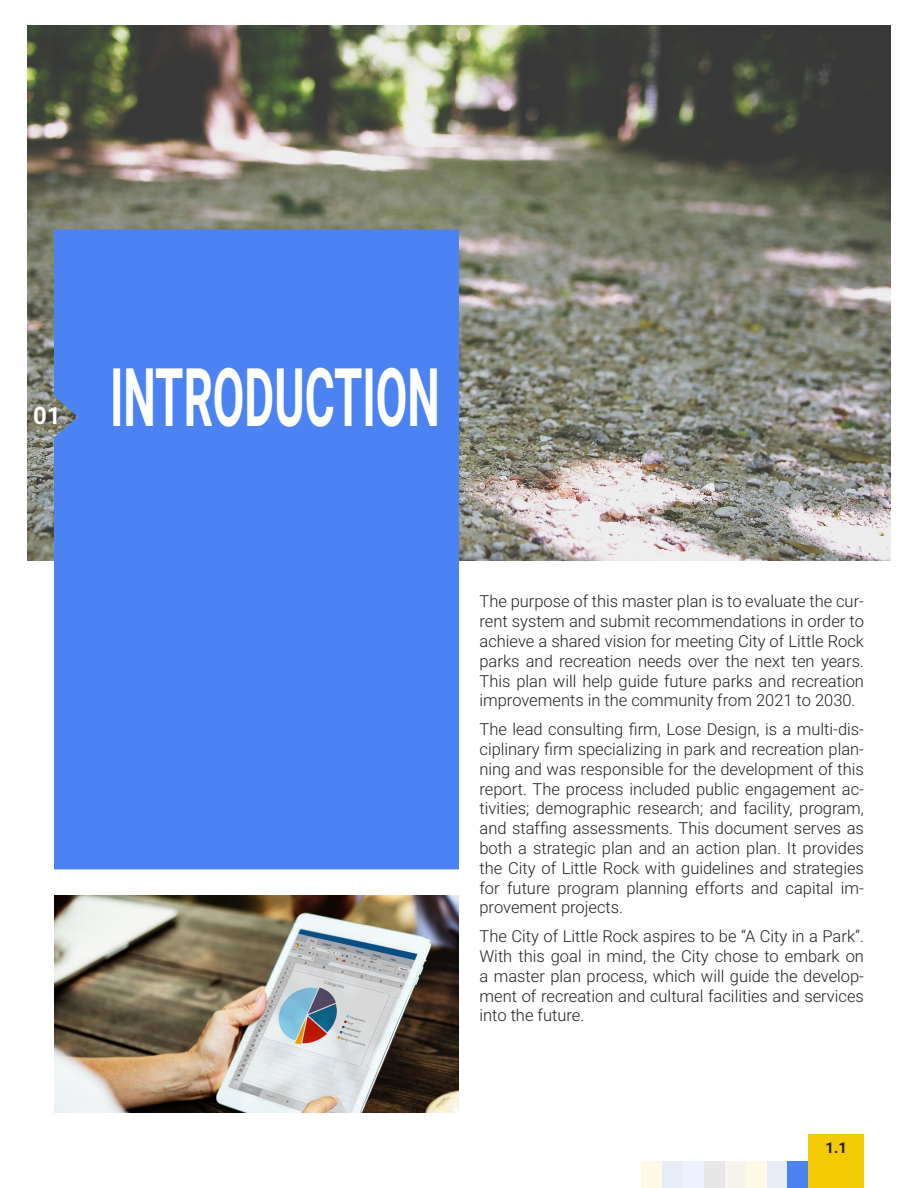
<style>
.page{position:relative;width:918px;height:1188px;background:#fff}
.page>*{position:absolute;margin:0;border:0;box-sizing:border-box;transform-origin:0 0}
.SECTION_HEADING{font:700 81px "Roboto";color:#fff;scale:.57 1}
.t1{font:700 24px "Roboto";color:#fff}
.t2{font:300 16.5px/19.8px "Roboto";color:#231f20;text-align:justify}
.t3{font:700 15px "Roboto";color:#231f20}
</style>
<div class="page">
<div style="left:808px;top:1134px;width:56px;height:54px;background:#f2cb05"></div>
<img style="left:27px;top:26px;width:864px;height:534px">
<div style="left:54px;top:230px;width:405px;height:639px;background:#4b83f2"></div>
<img style="left:54px;top:896px;width:405px;height:216px">
<div style="left:787px;top:1161px;width:21px;height:27px;background:#4b83f2"></div>
<div style="left:766px;top:1161px;width:21px;height:27px;background:#e6edf6"></div>
<div style="left:746px;top:1161px;width:20px;height:27px;background:#fefae6"></div>
<div style="left:725px;top:1161px;width:21px;height:27px;background:#f6f4ec"></div>
<div style="left:704px;top:1161px;width:21px;height:27px;background:#e7e7e7"></div>
<div style="left:683px;top:1161px;width:21px;height:27px;background:#edf3fe"></div>
<div style="left:662px;top:1161px;width:21px;height:27px;background:#e6edf6"></div>
<div style="left:642px;top:1161px;width:20px;height:27px;background:#fefae6"></div>
<p class="t1" style="left:33px;top:399px;width:29px">01</p>
<p class="SECTION_HEADING" style="left:110px;top:340px;width:580px">INTRODUCTION</p>
<p class="t2" style="left:480px;top:591px;width:386px">The purpose of this master plan is to evaluate the cur&shy;rent system and submit recommendations in order to achieve a shared vision for meeting City of Little Rock parks and recreation needs over the next ten years.<br>This plan will help guide future parks and recreation improvements in the community from 2021 to 2030.</p>
<p class="t2" style="left:480px;top:719px;width:386px">The lead consulting firm, Lose Design, is a multi-dis&shy;ciplinary firm specializing in park and recreation plan&shy;ning and was responsible for the development of this report. The process included public engagement ac&shy;tivities; demographic research; and facility, program, and staffing assessments. This document serves as both a strategic plan and an action plan. It provides the City of Little Rock with guidelines and strategies for future program planning efforts and capital im&shy;provement projects.</p>
<p class="t2" style="left:480px;top:926px;width:386px">The City of Little Rock aspires to be “A City in a Park”.<br>With this goal in mind, the City chose to embark on a master plan process, which will guide the develop&shy;ment of recreation and cultural facilities and services into the future.</p>
<p class="t3" style="left:825px;top:1137px;width:23px">1.1</p>
</div>
